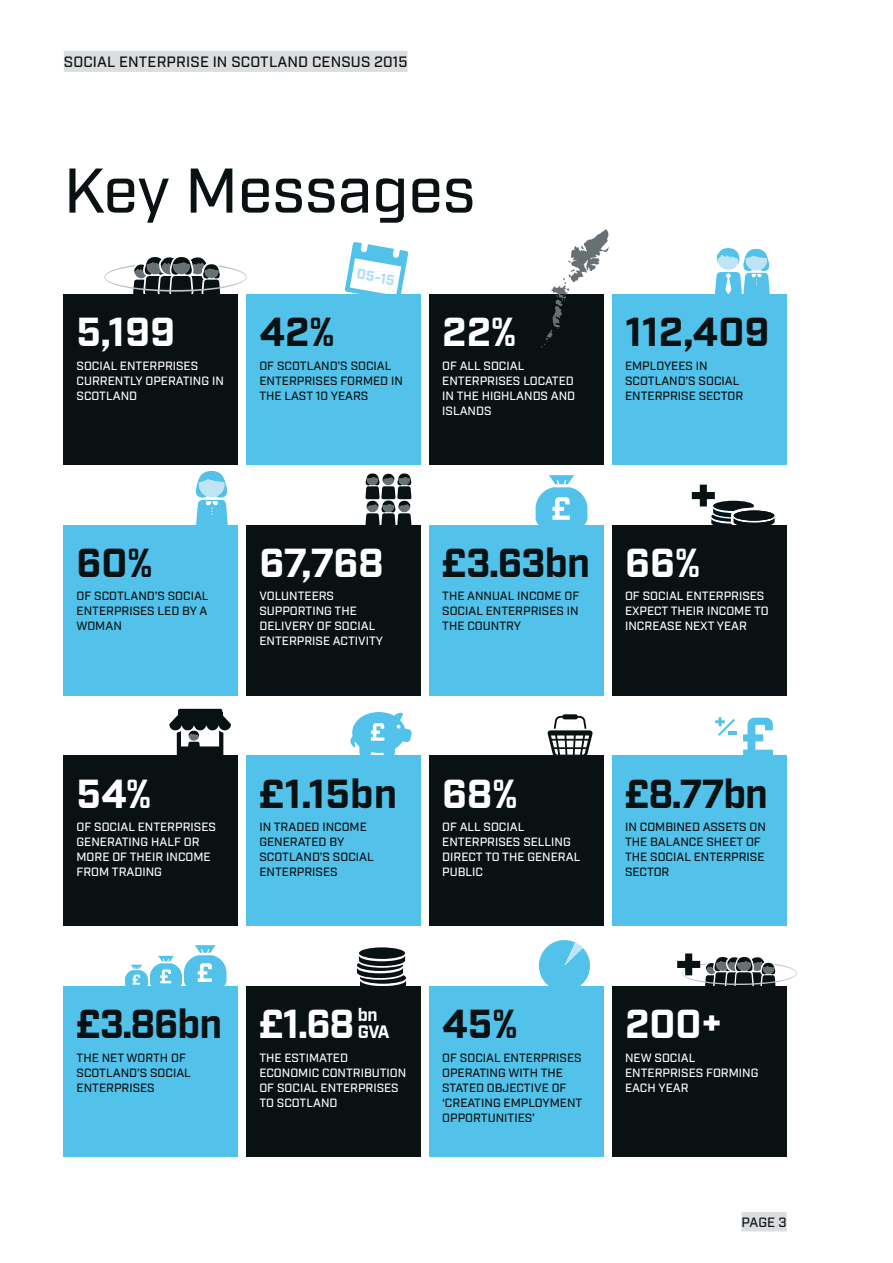
<style>
.page{position:relative;width:893px;height:1263px;background:#fff}
.page>*{position:absolute;margin:0;border:0;box-sizing:border-box;transform-origin:0 0}
.t1{font:500 63px "Industry";color:#0a1112}
.body{font:700 40.5px "Industry";color:#0a1112}
.body-2{font:700 40.5px "Industry";color:#fff}
.body-3{font:700 18px "Industry";color:#fff}
.t2{font:500 15px "Industry";letter-spacing:.01em;color:#0a1112}
.t3{font:700 14.25px "Industry";color:#aedef4}
.t4{font:500 13.5px "Industry";color:#0a1112}
.body-4{font:500 12px/15px "Industry";color:#fff}
.body-5{font:500 12px/15px "Industry";color:#0a1112}
</style>
<div class="page">
<div style="left:64px;top:51px;width:343px;height:21px;background:#dbdddf"></div>
<svg style="left:536px;top:475px;width:51px;height:50px"></svg>
<div style="left:64px;top:986px;width:174px;height:171px;background:#52c2ea"></div>
<div style="left:64px;top:756px;width:174px;height:170px;background:#0a1112"></div>
<div style="left:247px;top:986px;width:174px;height:171px;background:#0a1112"></div>
<div style="left:247px;top:756px;width:174px;height:170px;background:#52c2ea"></div>
<div style="left:247px;top:525px;width:174px;height:170px;background:#0a1112"></div>
<div style="left:247px;top:294px;width:174px;height:171px;background:#52c2ea"></div>
<div style="left:429px;top:756px;width:175px;height:170px;background:#0a1112"></div>
<div style="left:429px;top:525px;width:175px;height:170px;background:#52c2ea"></div>
<div style="left:429px;top:294px;width:175px;height:171px;background:#0a1112"></div>
<div style="left:429px;top:986px;width:175px;height:171px;background:#52c2ea"></div>
<div style="left:612px;top:756px;width:175px;height:170px;background:#52c2ea"></div>
<div style="left:359px;top:947px;width:46px;height:12px;background:#0a1112;border-radius:50%"></div>
<svg style="left:357px;top:955px;width:49px;height:31px"></svg>
<svg style="left:547px;top:714px;width:46px;height:42px"></svg>
<svg style="left:104px;top:257px;width:143px;height:109px"></svg>
<div style="left:64px;top:294px;width:174px;height:171px;background:#0a1112"></div>
<svg style="left:345px;top:242px;width:64px;height:52px"></svg>
<svg style="left:541px;top:229px;width:68px;height:119px"></svg>
<svg style="left:715px;top:248px;width:55px;height:46px"></svg>
<svg style="left:195px;top:471px;width:33px;height:54px"></svg>
<div style="left:64px;top:525px;width:174px;height:170px;background:#52c2ea"></div>
<div style="left:612px;top:294px;width:175px;height:171px;background:#52c2ea"></div>
<svg style="left:365px;top:473px;width:47px;height:52px"></svg>
<svg style="left:350px;top:712px;width:62px;height:44px"></svg>
<svg style="left:125px;top:945px;width:102px;height:41px"></svg>
<svg style="left:692px;top:485px;width:83px;height:40px"></svg>
<div style="left:612px;top:525px;width:175px;height:170px;background:#0a1112"></div>
<svg style="left:169px;top:709px;width:62px;height:47px"></svg>
<div style="left:191px;top:742px;width:7px;height:10px;background:#0a1112"></div>
<svg style="left:715px;top:717px;width:21px;height:19px"></svg>
<svg style="left:743px;top:718px;width:30px;height:38px"></svg>
<svg style="left:538px;top:940px;width:52px;height:46px"></svg>
<svg style="left:677px;top:953px;width:120px;height:279px"></svg>
<div style="left:612px;top:986px;width:175px;height:171px;background:#0a1112"></div>
<p class="t2" style="left:64px;top:53px;width:345px">SOCIAL ENTERPRISE IN SCOTLAND CENSUS 2015</p>
<p class="t1" style="left:64px;top:153px;width:413px">Key Messages</p>
<p class="body-2" style="left:77px;top:308px;width:100px">5,199</p>
<p class="body-4" style="left:77px;top:358px;width:149px">SOCIAL ENTERPRISES<br>CURRENTLY OPERATING IN<br>SCOTLAND</p>
<p class="t3" style="left:358px;top:265px;width:40px;rotate:10deg">05-15</p>
<p class="body" style="left:259px;top:308px;width:77px">42%</p>
<p class="body-5" style="left:259px;top:358px;width:145px">OF SCOTLAND’S SOCIAL<br>ENTERPRISES FORMED IN<br>THE LAST 10 YEARS</p>
<p class="body-2" style="left:442px;top:308px;width:76px">22%</p>
<p class="body-4" style="left:442px;top:358px;width:134px">OF ALL SOCIAL<br>ENTERPRISES LOCATED<br>IN THE HIGHLANDS AND<br>ISLANDS</p>
<p class="body" style="left:625px;top:308px;width:146px">112,409</p>
<p class="body-5" style="left:625px;top:358px;width:120px">EMPLOYEES IN<br>SCOTLAND’S SOCIAL<br>ENTERPRISE SECTOR</p>
<p class="body" style="left:77px;top:538px;width:78px">60%</p>
<p class="body-5" style="left:77px;top:589px;width:134px;text-align:justify">OF SCOTLAND’S SOCIAL ENTERPRISES LED BY A WOMAN</p>
<p class="body-2" style="left:259px;top:538px;width:126px">67,768</p>
<p class="body-4" style="left:259px;top:589px;width:125px">VOLUNTEERS<br>SUPPORTING THE<br>DELIVERY OF SOCIAL<br>ENTERPRISE ACTIVITY</p>
<p class="body" style="left:442px;top:538px;width:149px">£3.63bn</p>
<p class="body-5" style="left:442px;top:589px;width:139px;text-align:justify">THE ANNUAL INCOME OF SOCIAL ENTERPRISES IN THE COUNTRY</p>
<p class="body-2" style="left:625px;top:538px;width:77px">66%</p>
<p class="body-4" style="left:625px;top:589px;width:145px">OF SOCIAL ENTERPRISES<br>EXPECT THEIR INCOME TO<br>INCREASE NEXT YEAR</p>
<p class="body-2" style="left:77px;top:769px;width:76px">54%</p>
<p class="body-4" style="left:77px;top:820px;width:141px">OF SOCIAL ENTERPRISES<br>GENERATING HALF OR<br>MORE OF THEIR INCOME<br>FROM TRADING</p>
<p class="body" style="left:259px;top:769px;width:139px">£1.15bn</p>
<p class="body-5" style="left:259px;top:820px;width:116px">IN TRADED INCOME<br>GENERATED BY<br>SCOTLAND’S SOCIAL<br>ENTERPRISES</p>
<p class="body-2" style="left:442px;top:769px;width:77px">68%</p>
<p class="body-4" style="left:442px;top:820px;width:140px">OF ALL SOCIAL<br>ENTERPRISES SELLING<br>DIRECT TO THE GENERAL<br>PUBLIC</p>
<p class="body" style="left:625px;top:769px;width:144px">£8.77bn</p>
<p class="body-5" style="left:625px;top:820px;width:142px">IN COMBINED ASSETS ON<br>THE BALANCE SHEET OF<br>THE SOCIAL ENTERPRISE<br>SECTOR</p>
<p class="body" style="left:77px;top:1000px;width:147px">£3.86bn</p>
<p class="body-5" style="left:77px;top:1050px;width:116px">THE NET WORTH OF<br>SCOTLAND’S SOCIAL<br>ENTERPRISES</p>
<p class="body-3" style="left:358px;top:1004px;width:21px">bn</p>
<p class="body-3" style="left:358px;top:1021px;width:33px">GVA</p>
<p class="body-2" style="left:259px;top:1000px;width:96px">£1.68</p>
<p class="body-4" style="left:259px;top:1050px;width:148px">THE ESTIMATED<br>ECONOMIC CONTRIBUTION<br>OF SOCIAL ENTERPRISES<br>TO SCOTLAND</p>
<p class="body" style="left:442px;top:1000px;width:77px">45%</p>
<p class="body-5" style="left:442px;top:1050px;width:142px">OF SOCIAL ENTERPRISES<br>OPERATING WITH THE<br>STATED OBJECTIVE OF ‘CREATING EMPLOYMENT<br>OPPORTUNITIES’</p>
<p class="body-2" style="left:625px;top:1000px;width:99px">200+</p>
<p class="body-4" style="left:625px;top:1050px;width:135px">NEW SOCIAL<br>ENTERPRISES FORMING<br>EACH YEAR</p>
<p class="t4" style="left:741px;top:1214px;width:47px">PAGE 3</p>
</div>
